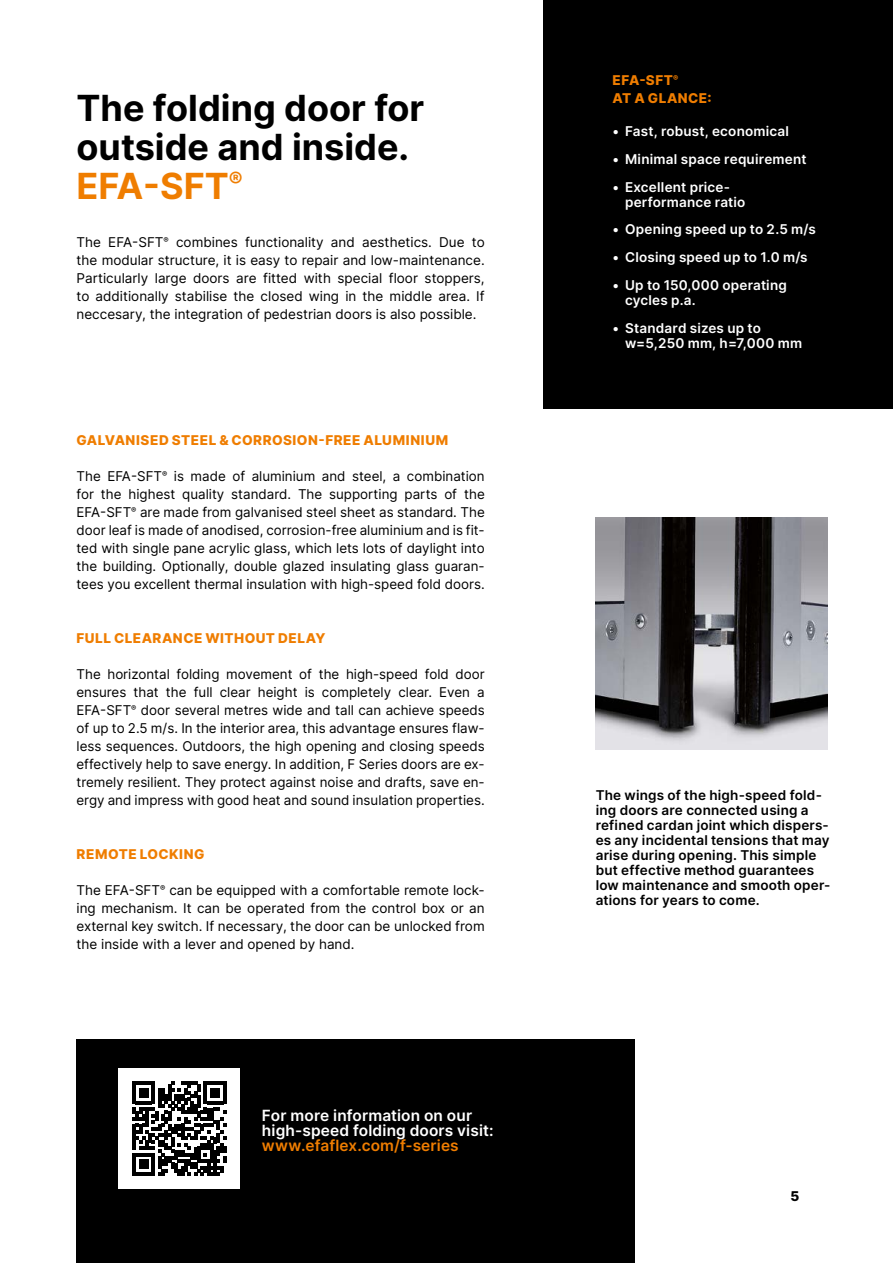
<style>
.page{position:relative;width:893px;height:1263px;background:#fff}
.page>*{position:absolute;margin:0;border:0;box-sizing:border-box;transform-origin:0 0}
.t1{font:700 36px/39px "Inter";color:#000}
.t2{font:600 15.45px/15px "Inter";letter-spacing:.01em;color:#fff}
.t3{font:600 15.45px "Inter";letter-spacing:.005em;color:#ef7d00}
.t4{font:13.5px/18px "Inter";color:#000;text-align:justify}
.t5{font:600 13.5px/15px "Inter";letter-spacing:.015em;color:#000}
.t6{font:600 13.5px/15px "Inter";letter-spacing:.015em;color:#fff}
.t7{font:800 13.5px/18px "Inter";letter-spacing:.035em;color:#ef7d00}
.t8{font:800 13.5px "Inter";color:#000}
.s1{color:#ef7d00}
</style>
<div class="page">
<div style="left:544px;top:0;width:349px;height:409px;background:#000"></div>
<img style="left:596px;top:517px;width:231px;height:233px">
<div style="left:77px;top:1039px;width:558px;height:224px;background:#000"></div>
<div style="left:118px;top:1068px;width:122px;height:121px;background:#fff"></div>
<svg style="left:132px;top:1081px;width:94px;height:95px"></svg>
<h1 class="t1" style="left:77px;top:87px;width:349px">The folding door for outside and inside.<br><span class="s1">EFA-SFT</span><sup>®</sup></h1>
<p class="t4" style="left:77px;top:233px;width:410px">The EFA-SFT<sup>®</sup> combines functionality and aesthetics. Due to the modular structure, it is easy to repair and low-maintenance.<br>Particularly large doors are fitted with special floor stoppers, to additionally stabilise the closed wing in the middle area. If neccesary, the integration of pedestrian doors is also possible.</p>
<p class="t7" style="left:77px;top:431px;width:373px">GALVANISED STEEL &amp; CORROSION-FREE ALUMINIUM</p>
<p class="t4" style="left:77px;top:467px;width:410px">The EFA-SFT<sup>®</sup> is made of aluminium and steel, a combination for the highest quality standard. The supporting parts of the EFA-SFT<sup>®</sup> are made from galvanised steel sheet as standard. The door leaf is made of anodised, corrosion-free aluminium and is fit&shy;ted with single pane acrylic glass, which lets lots of daylight into the building. Optionally, double glazed insulating glass guaran&shy;tees you excellent thermal insulation with high-speed fold doors.</p>
<p class="t7" style="left:77px;top:629px;width:250px">FULL CLEARANCE WITHOUT DELAY</p>
<p class="t4" style="left:77px;top:665px;width:410px">The horizontal folding movement of the high-speed fold door ensures that the full clear height is completely clear. Even a EFA-SFT<sup>®</sup> door several metres wide and tall can achieve speeds of up to 2.5 m/s. In the interior area, this advantage ensures flaw&shy;less sequences. Outdoors, the high opening and closing speeds effectively help to save energy. In addition, F Series doors are ex&shy;tremely resilient. They protect against noise and drafts, save en&shy;ergy and impress with good heat and sound insulation properties.</p>
<p class="t7" style="left:77px;top:845px;width:129px">REMOTE LOCKING</p>
<p class="t4" style="left:77px;top:881px;width:410px">The EFA-SFT<sup>®</sup> can be equipped with a comfortable remote lock&shy;ing mechanism. It can be operated from the control box or an external key switch. If necessary, the door can be unlocked from the inside with a lever and opened by hand.</p>
<p class="t2" style="left:262px;top:1107px;width:233px">For more information on our high-speed folding doors visit:</p>
<p class="t3" style="left:262px;top:1134px;width:198px">www.efaflex.com/f-series</p>
<p class="t7" style="left:612px;top:71px;width:101px">EFA-SFT<sup>®<br></sup>AT A GLANCE:</p>
<p class="t6" style="left:612px;top:123px;width:178px">• Fast, robust, economical</p>
<p class="t6" style="left:612px;top:151px;width:196px">• Minimal space requirement</p>
<p class="t6" style="left:625px;top:179px;width:122px;text-indent:-13px">• Excellent price&shy;performance ratio</p>
<p class="t6" style="left:612px;top:222px;width:205px">• Opening speed up to 2.5 m/s</p>
<p class="t6" style="left:612px;top:249px;width:197px">• Closing speed up to 1.0 m/s</p>
<p class="t6" style="left:625px;top:277px;width:163px;text-indent:-13px">• Up to 150,000 operating cycles p.a.</p>
<p class="t6" style="left:625px;top:320px;width:179px;text-indent:-13px">• Standard sizes up to w=5,250 mm, h=7,000 mm</p>
<p class="t5" style="left:596px;top:787px;width:236px">The wings of the high-speed fold&shy;ing doors are connected using a refined cardan joint which dispers&shy;es any incidental tensions that may arise during opening. This simple but effective method guarantees low maintenance and smooth oper&shy;ations for years to come.</p>
<p class="t8" style="left:791px;top:1186px;width:10px">5</p>
</div>
